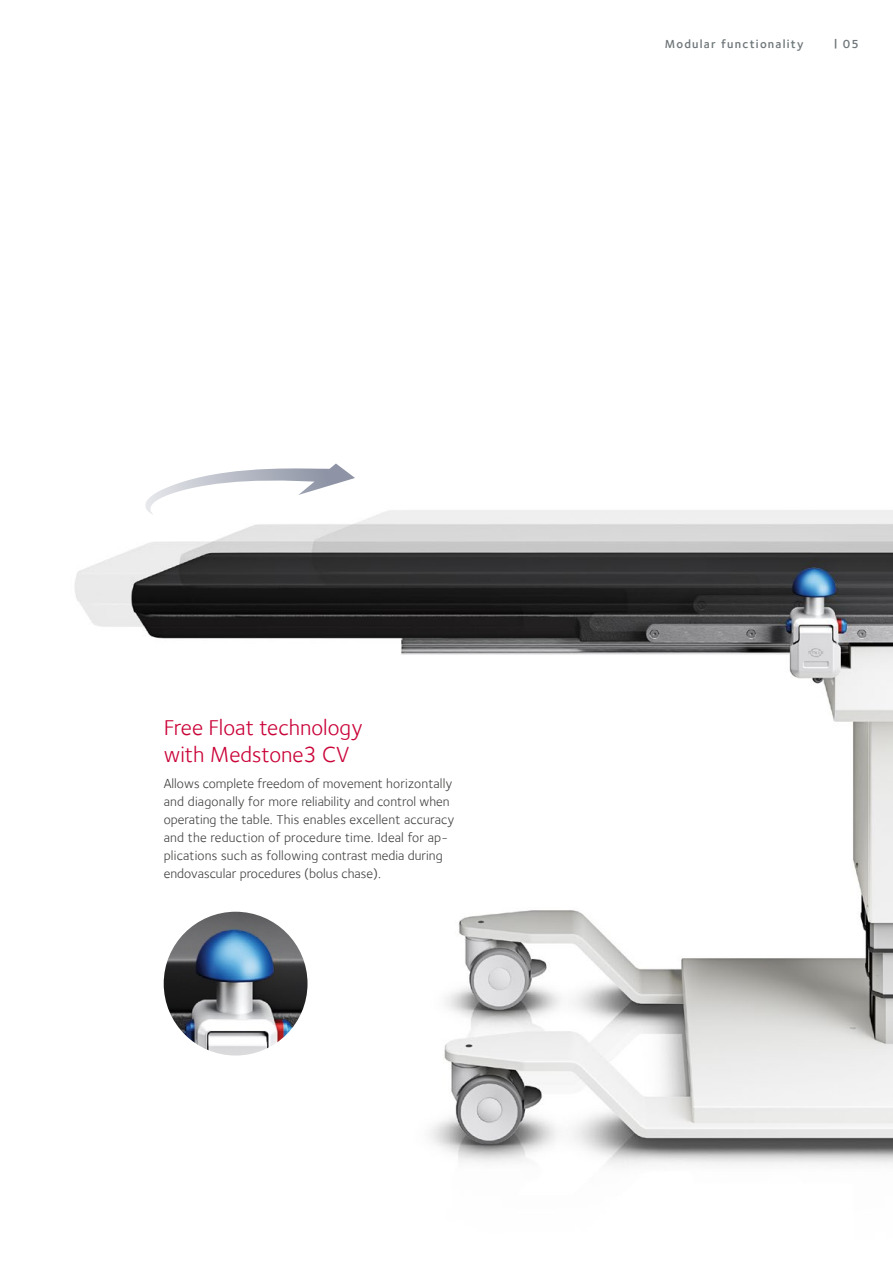
<style>
.page{position:relative;width:893px;height:1263px;background:#fff}
.page>*{position:absolute;margin:0;border:0;box-sizing:border-box;transform-origin:0 0}
.t1{font:22.5px/27px "Foundry Sterling";color:#ca0237}
.t2{font:13.5px/18px "Foundry Sterling";color:#414140}
.t3{font:600 12px "Foundry Sterling";letter-spacing:.1em;color:#70777a}
</style>
<div class="page">
<img style="left:74px;top:510px;width:819px;height:656px">
<img style="left:164px;top:912px;width:143px;height:143px;border-radius:72px">
<svg style="left:123px;top:463px;width:239px;height:52px"></svg>
<p class="t3" style="left:665px;top:37px;width:140px">Modular functionality</p>
<p class="t3" style="left:834px;top:37px;width:26px">| 05</p>
<h1 class="t1" style="left:164px;top:714px;width:201px">Free Float technology with Medstone3 CV</h1>
<p class="t2" style="left:164px;top:775px;width:292px">Allows complete freedom of movement horizontally and diagonally for more reliability and control when operating the table. This enables excellent accuracy and the reduction of procedure time. Ideal for ap&shy;plications such as following contrast media during endovascular procedures (bolus chase).</p>
</div>
